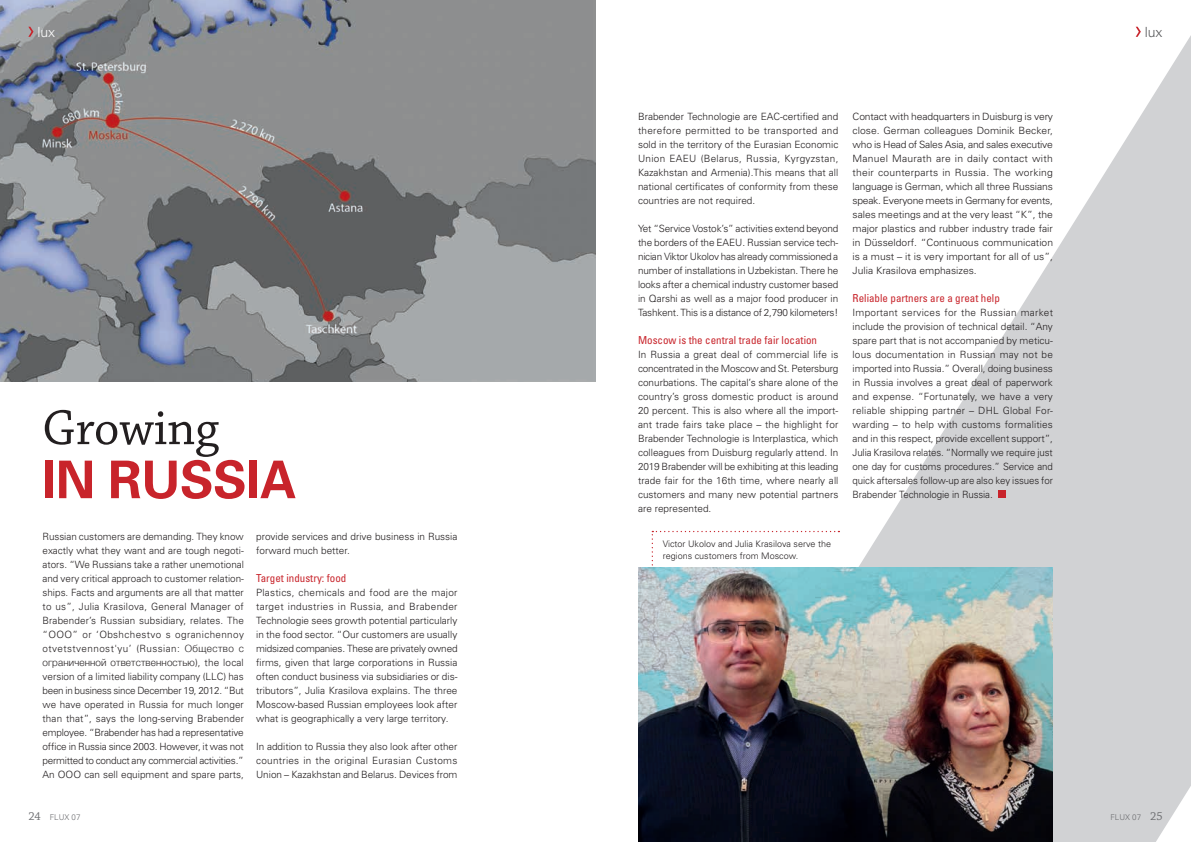
<style>
.page{position:relative;width:1191px;height:842px;background:#fff}
.page>*{position:absolute;margin:0;border:0;box-sizing:border-box;transform-origin:0 0}
.t1{font:700 52px "Univers";letter-spacing:-.01em;color:#c8242b}
.t2{font:52px "Chaparral Pro";color:#231f20}
.t3{font:300 14px "Univers";color:#fff}
.t4{font:300 14px "Univers";color:#57585a}
.t5{font:condensed 11px "Univers";color:#c8242b}
.t6{font:300 10px/14px "Univers";color:#231f20;text-align:justify}
.t7{font:300 10px "Helvetica";letter-spacing:.015em;color:#231f20}
.t8{font:300 9px/12px "Univers";color:#231f20}
.t9{font:300 8px "Univers";color:#6c6d70}
.s1{font-family:"Helvetica"}
.s2{font-family:"Univers"}
.s3{font-family:"Chaparral Pro";font-weight:400;font-size:12px}
</style>
<div class="page">
<svg style="left:651px;top:531px;width:35px;height:35px"></svg>
<svg style="left:686px;top:35px;width:505px;height:807px"></svg>
<img style="left:0;top:0;width:595px;height:381px">
<svg style="left:28px;top:27px;width:5px;height:10px"></svg>
<img style="left:638px;top:567px;width:415px;height:275px">
<div style="left:1006px;top:14px;width:173px;height:29px;background:#fff"></div>
<svg style="left:1135px;top:27px;width:5px;height:10px"></svg>
<div style="left:998px;top:491px;width:7px;height:7px;background:#c8242b"></div>
<h2 class="t3" style="left:37px;top:23px;width:19px">lux</h2>
<h1 class="t2" style="left:42px;top:399px;width:178px">Growing</h1>
<h1 class="t1" style="left:42px;top:446px;width:255px">IN RUSSIA</h1>
<p class="t6" style="left:43px;top:529px;width:203px">Russian customers are demanding. They know exactly what they want and are tough negoti&shy;ators. “We Russians take a rather unemotional and very critical approach to customer relation&shy;ships. Facts and arguments are all that matter to us”, Julia Krasilova, General Manager of Brabender’s Russian subsidiary, relates. The “OOO” or ‘Obshchestvo s ogranichennoy otvetstvennost'yu’ (Russian: <span class="s1">Общество с</span></p>
<p class="t7" style="left:43px;top:654px;width:203px">ограниченной ответственностью<span class="s2">), the local</span></p>
<p class="t6" style="left:43px;top:669px;width:203px">version of a limited liability company (LLC) has been in business since December 19, 2012. “But we have operated in Russia for much longer than that”, says the long-serving Brabender employee. “Brabender has had a representative office in Russia since 2003. However, it was not permitted to conduct any commercial activities.” An OOO can sell equipment and spare parts,</p>
<p class="t6" style="left:256px;top:529px;width:203px">provide services and drive business in Russia forward much better.</p>
<p class="t5" style="left:256px;top:571px;width:92px">Target industry: food</p>
<p class="t6" style="left:256px;top:585px;width:203px">Plastics, chemicals and food are the major target industries in Russia, and Brabender Technologie sees growth potential particularly in the food sector. “Our customers are usually midsized companies. These are privately owned firms, given that large corporations in Russia often conduct business via subsidiaries or dis&shy;tributors”, Julia Krasilova explains. The three Moscow-based Russian employees look after what is geographically a very large territory.</p>
<p class="t6" style="left:256px;top:739px;width:203px">In addition to Russia they also look after other countries in the original Eurasian Customs Union – Kazakhstan and Belarus. Devices from</p>
<p class="t9" style="left:28px;top:812px;width:54px"><span class="s3">24</span> FLUX 07</p>
<p class="t6" style="left:638px;top:109px;width:202px">Brabender Technologie are EAC-certified and therefore permitted to be transported and sold in the territory of the Eurasian Economic Union EAEU (Belarus, Russia, Kyrgyzstan, Kazakhstan and Armenia).This means that all national certificates of conformity from these countries are not required.</p>
<p class="t6" style="left:638px;top:221px;width:202px">Yet “Service Vostok’s” activities extend beyond the borders of the EAEU. Russian service tech&shy;nician Viktor Ukolov has already commissioned a number of installations in Uzbekistan. There he looks after a chemical industry customer based in Qarshi as well as a major food producer in Tashkent. This is a distance of 2,790 kilometers!</p>
<p class="t5" style="left:638px;top:333px;width:181px">Moscow is the central trade fair location</p>
<p class="t6" style="left:638px;top:347px;width:202px">In Russia a great deal of commercial life is concentrated in the Moscow and St. Petersburg conurbations. The capital’s share alone of the country’s gross domestic product is around 20 percent. This is also where all the import&shy;ant trade fairs take place – the highlight for Brabender Technologie is Interplastica, which colleagues from Duisburg regularly attend. In 2019 Brabender will be exhibiting at this leading trade fair for the 16th time, where nearly all customers and many new potential partners are represented.</p>
<p class="t8" style="left:662px;top:538px;width:170px">Victor Ukolov and Julia Krasilova serve the regions customers from Moscow.</p>
<p class="t6" style="left:852px;top:109px;width:202px">Contact with headquarters in Duisburg is very close. German colleagues Dominik Becker, who is Head of Sales Asia, and sales executive Manuel Maurath are in daily contact with their counterparts in Russia. The working language is German, which all three Russians speak. Everyone meets in Germany for events, sales meetings and at the very least “K”, the major plastics and rubber industry trade fair in Düsseldorf. “Continuous communication is a must – it is very important for all of us”, Julia Krasilova emphasizes.</p>
<p class="t5" style="left:852px;top:291px;width:149px">Reliable partners are a great help</p>
<p class="t6" style="left:852px;top:305px;width:202px">Important services for the Russian market include the provision of technical detail. “Any spare part that is not accompanied by meticu&shy;lous documentation in Russian may not be imported into Russia.” Overall, doing business in Russia involves a great deal of paperwork and expense. “Fortunately, we have a very reliable shipping partner – DHL Global For&shy;warding – to help with customs formalities and in this respect, provide excellent support”, Julia Krasilova relates. “Normally we require just one day for customs procedures.” Service and quick aftersales follow-up are also key issues for Brabender Technologie in Russia.</p>
<h2 class="t4" style="left:1144px;top:23px;width:19px">lux</h2>
<p class="t9" style="left:1110px;top:812px;width:54px">FLUX 07 <span class="s3">25</span></p>
</div>
